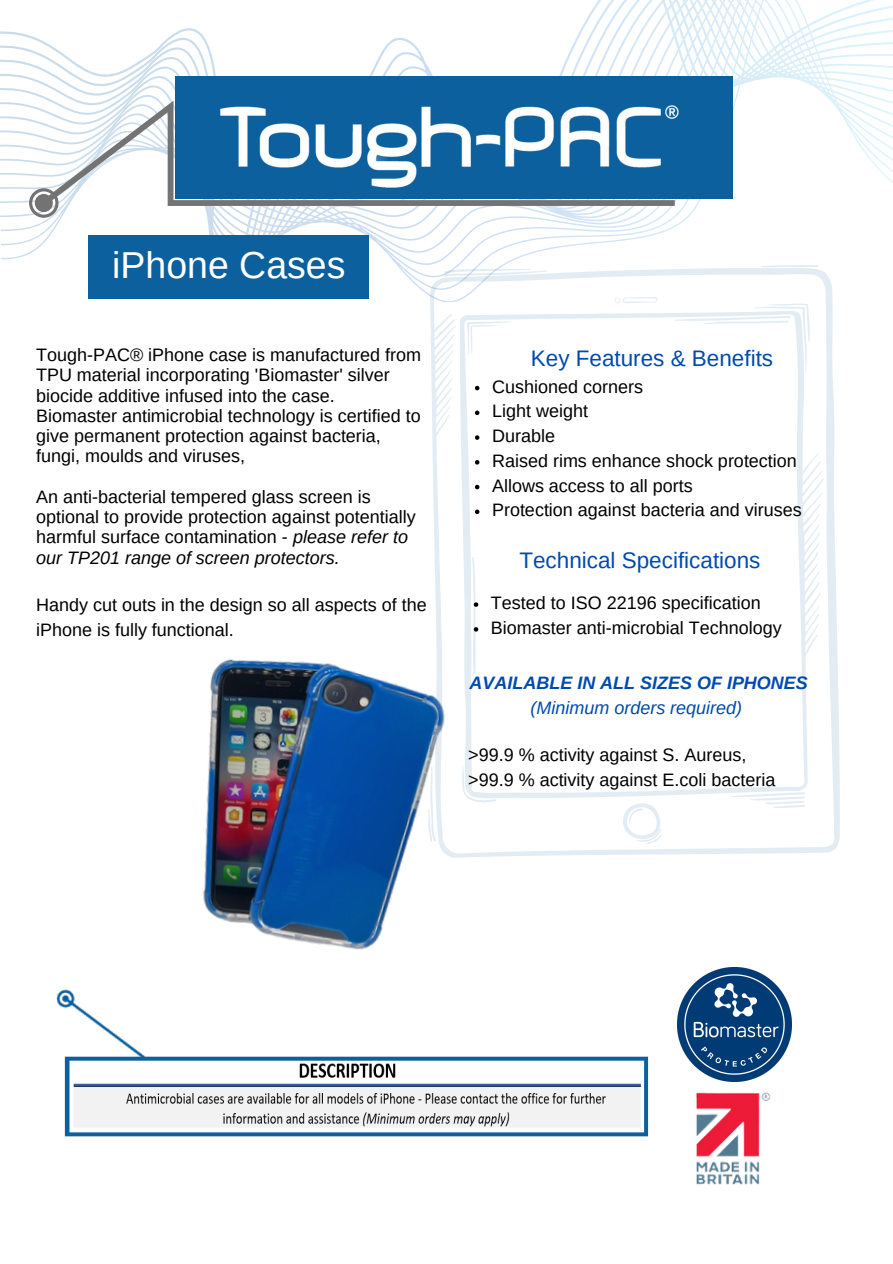
<style>
.page{position:relative;width:893px;height:1264px;background:#fff}
.page>*{position:absolute;margin:0;border:0;box-sizing:border-box;transform-origin:0 0}
.t1{font:37.5px "Arimo";color:#fff}
.t2{font:22.5px "Arimo";color:#004aad}
.t3{font:18px/20.2px "Arimo";color:#000}
.t4{font:italic 700 18px "Arimo";color:#004aad}
.t5{font:italic 18px "Arimo";color:#004aad}
.s1{font-style:italic}
</style>
<div class="page">
<svg style="left:430px;top:314px;width:410px;height:543px"></svg>
<svg style="left:459px;top:314px;width:364px;height:485px"></svg>
<svg style="left:731px;top:792px;width:74px;height:16px"></svg>
<svg style="left:623px;top:801px;width:39px;height:42px"></svg>
<svg style="left:475px;top:765px;width:22px;height:39px"></svg>
<svg style="left:674px;top:314px;width:136px;height:59px"></svg>
<svg style="left:0;top:0;width:892px;height:314px"></svg>
<svg style="left:475px;top:386px;width:4px;height:4px"></svg>
<svg style="left:475px;top:410px;width:4px;height:5px"></svg>
<svg style="left:475px;top:435px;width:4px;height:5px"></svg>
<svg style="left:475px;top:460px;width:4px;height:4px"></svg>
<svg style="left:475px;top:485px;width:4px;height:4px"></svg>
<svg style="left:475px;top:509px;width:4px;height:5px"></svg>
<svg style="left:472px;top:557px;width:6px;height:116px"></svg>
<img style="left:203px;top:633px;width:272px;height:317px">
<svg style="left:29px;top:188px;width:30px;height:30px"></svg>
<svg style="left:42px;top:101px;width:133px;height:105px"></svg>
<img style="left:175px;top:55px;width:548px;height:182px">
<div style="left:88px;top:235px;width:281px;height:63px;background:#0b609d"></div>
<img style="left:696px;top:1092px;width:75px;height:93px">
<img style="left:56px;top:989px;width:593px;height:148px">
<img style="left:71px;top:1061px;width:572px;height:69px">
<img style="left:677px;top:967px;width:115px;height:114px">
<h1 class="t1" style="left:112px;top:244px;width:235px">iPhone Cases</h1>
<p class="t3" style="left:36px;top:345px;width:386px">Tough-PAC® iPhone case is manufactured from TPU material incorporating 'Biomaster' silver biocide additive infused into the case.<br>Biomaster antimicrobial technology is certified to give permanent protection against bacteria, fungi, moulds and viruses,</p>
<p class="t3" style="left:36px;top:486px;width:381px">An anti-bacterial tempered glass screen is optional to provide protection against potentially harmful surface contamination - <span class="s1">please refer to our TP201 range of screen protectors.</span></p>
<p class="t3" style="left:36px;top:592px;width:392px;line-height:24.8px">Handy cut outs in the design so all aspects of the iPhone is fully functional.</p>
<p class="t2" style="left:531px;top:345px;width:244px">Key Features &amp; Benefits</p>
<p class="t3" style="left:492px;top:374px;width:311px;line-height:24.8px">Cushioned corners<br>Light weight<br>Durable<br>Raised rims enhance shock protection<br>Allows access to all ports<br>Protection against bacteria and viruses</p>
<p class="t2" style="left:519px;top:547px;width:242px">Technical Specifications</p>
<p class="t3" style="left:491px;top:590px;width:292px;line-height:24.8px">Tested to ISO 22196 specification<br>Biomaster anti-microbial Technology</p>
<p class="t4" style="left:469px;top:672px;width:340px">AVAILABLE IN ALL SIZES OF IPHONES</p>
<p class="t5" style="left:530px;top:697px;width:213px">(Minimum orders required)</p>
<p class="t3" style="left:468px;top:742px;width:309px;line-height:24.8px">&gt;99.9 % activity against S. Aureus, &gt;99.9 % activity against E.coli bacteria</p>
</div>
